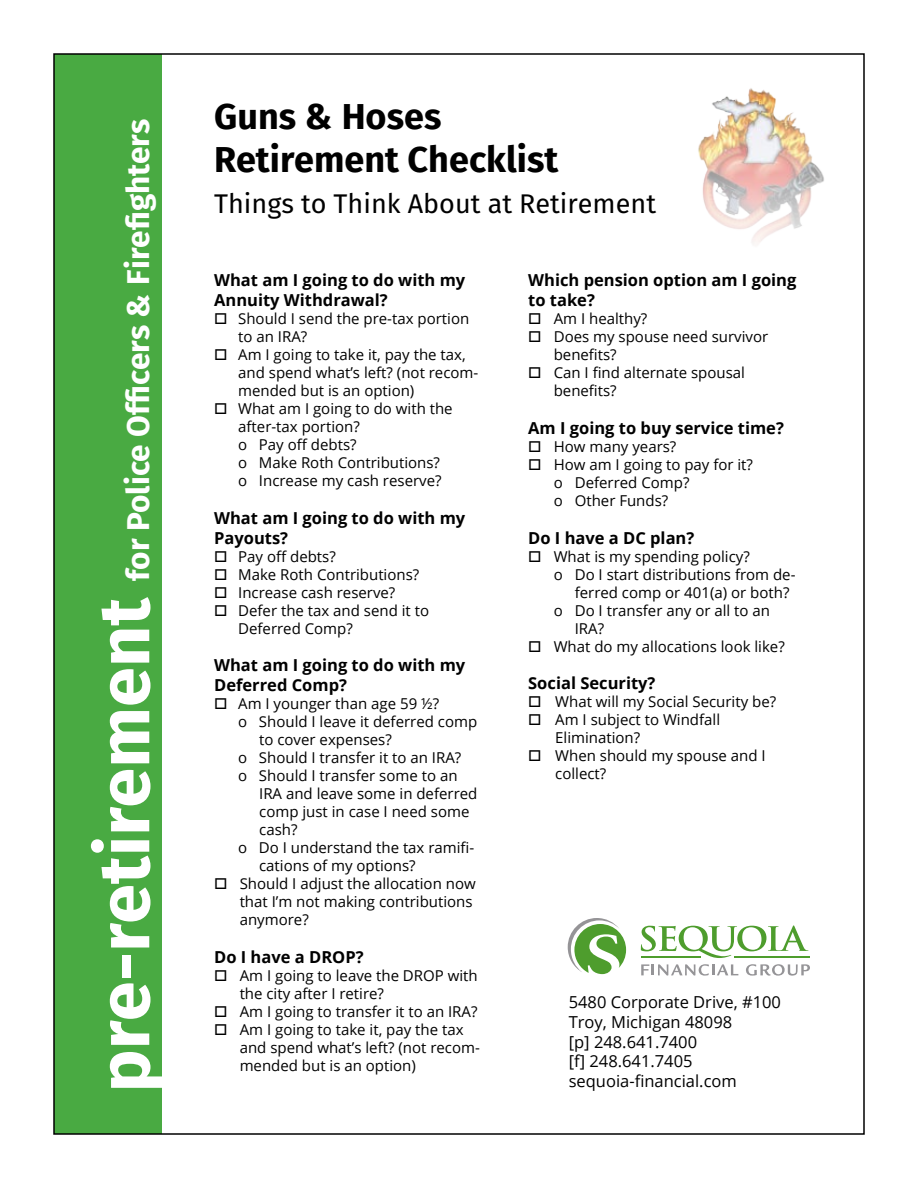
<style>
.page{position:relative;width:918px;height:1188px;background:#fff}
.page>*{position:absolute;margin:0;border:0;box-sizing:border-box;transform-origin:0 0}
.t1{font:700 72px "Fira Sans";color:#fff}
.t2{font:700 36px/43.2px "Fira Sans";color:#000}
.t3{font:700 31.5px "Fira Sans";color:#fff}
.t4{font:27px "Fira Sans";color:#000}
.t5{font:700 16.5px/19.8px "Open Sans";color:#000}
.t6{font:16.5px/19.8px "Open Sans";color:#000}
.t7{font:15px/18px "Open Sans";color:#000}
</style>
<div class="page">
<div style="left:54px;top:54px;width:108px;height:1080px;background:#49aa42"></div>
<img style="left:698px;top:88px;width:126px;height:156px">
<svg style="left:641px;top:925px;width:167px;height:33px"></svg>
<hr style="left:641px;top:956px;width:60px;height:2px;background:#4e9d2d">
<hr style="left:734px;top:956px;width:76px;height:2px;background:#4e9d2d">
<svg style="left:641px;top:964px;width:97px;height:12px"></svg>
<svg style="left:746px;top:964px;width:64px;height:12px"></svg>
<svg style="left:568px;top:918px;width:58px;height:56px"></svg>
<h3 class="t3" style="left:112px;top:581px;width:463px;rotate:-90deg">for Police Officers &amp; Firefighters</h3>
<h1 class="t1" style="left:64px;top:1092px;width:497px;rotate:-90deg">pre-retirement</h1>
<h2 class="t2" style="left:214px;top:92px;width:346px">Guns &amp; Hoses<br>Retirement Checklist</h2>
<h3 class="t4" style="left:214px;top:183px;width:443px">Things to Think About at Retirement</h3>
<p class="t5" style="left:214px;top:270px;width:253px">What am I going to do with my<br>Annuity Withdrawal?</p>
<p class="t7" style="left:238px;top:309px;width:233px;text-indent:-24px">□ Should I send the pre-tax portion to an IRA?</p>
<p class="t7" style="left:238px;top:345px;width:242px;text-indent:-24px">□ Am I going to take it, pay the tax, and spend what’s left? (not recom&shy;mended but is an option)</p>
<p class="t7" style="left:238px;top:399px;width:216px;text-indent:-24px">□ What am I going to do with the after-tax portion?<br>o Pay off debts?<br>o Make Roth Contributions? o Increase my cash reserve?</p>
<p class="t5" style="left:214px;top:508px;width:253px">What am I going to do with my<br>Payouts?</p>
<p class="t7" style="left:214px;top:547px;width:123px">□ Pay off debts?</p>
<p class="t7" style="left:214px;top:565px;width:207px">□ Make Roth Contributions?</p>
<p class="t7" style="left:214px;top:583px;width:183px">□ Increase cash reserve?</p>
<p class="t7" style="left:238px;top:601px;width:192px;text-indent:-24px">□ Defer the tax and send it to<br>Deferred Comp?</p>
<p class="t5" style="left:214px;top:655px;width:253px">What am I going to do with my<br>Deferred Comp?</p>
<p class="t7" style="left:214px;top:694px;width:227px">□ Am I younger than age 59 ½?</p>
<p class="t7" style="left:238px;top:712px;width:241px">o Should I leave it deferred comp</p>
<p class="t7" style="left:259px;top:730px;width:134px">to cover expenses?</p>
<p class="t7" style="left:238px;top:748px;width:225px">o Should I transfer it to an IRA?</p>
<p class="t7" style="left:238px;top:766px;width:221px">o Should I transfer some to an</p>
<p class="t7" style="left:259px;top:784px;width:220px">IRA and leave some in deferred</p>
<p class="t7" style="left:259px;top:802px;width:212px">comp just in case I need some</p>
<p class="t7" style="left:259px;top:820px;width:40px">cash?</p>
<p class="t7" style="left:238px;top:838px;width:238px">o Do I understand the tax ramifi-</p>
<p class="t7" style="left:259px;top:856px;width:158px">cations of my options?</p>
<p class="t7" style="left:240px;top:874px;width:238px;text-indent:-26px">□ Should I adjust the allocation now that I’m not making contributions anymore?</p>
<p class="t5" style="left:214px;top:947px;width:151px">Do I have a DROP?</p>
<p class="t7" style="left:240px;top:966px;width:240px;text-indent:-26px">□ Am I going to leave the DROP with the city after I retire?</p>
<p class="t7" style="left:214px;top:1002px;width:265px">□ Am I going to transfer it to an IRA?</p>
<p class="t7" style="left:240px;top:1020px;width:242px;text-indent:-26px">□ Am I going to take it, pay the tax and spend what’s left? (not recom&shy;mended but is an option)</p>
<p class="t5" style="left:528px;top:270px;width:270px">Which pension option am I going to take?</p>
<p class="t7" style="left:528px;top:309px;width:121px">□ Am I healthy?</p>
<p class="t7" style="left:554px;top:327px;width:216px;text-indent:-26px">□ Does my spouse need survivor benefits?</p>
<p class="t7" style="left:554px;top:363px;width:193px;text-indent:-26px">□ Can I find alternate spousal benefits?</p>
<p class="t5" style="left:528px;top:418px;width:257px">Am I going to buy service time?</p>
<p class="t7" style="left:528px;top:437px;width:150px">□ How many years?</p>
<p class="t7" style="left:554px;top:455px;width:201px;text-indent:-26px">□ How am I going to pay for it? o Deferred Comp?<br>o Other Funds?</p>
<p class="t5" style="left:528px;top:527px;width:168px">Do I have a DC plan?</p>
<p class="t7" style="left:528px;top:547px;width:223px">□ What is my spending policy?</p>
<p class="t7" style="left:554px;top:565px;width:243px">o Do I start distributions from de-</p>
<p class="t7" style="left:575px;top:583px;width:216px">ferred comp or 401(a) or both?</p>
<p class="t7" style="left:554px;top:601px;width:218px">o Do I transfer any or all to an</p>
<p class="t7" style="left:575px;top:619px;width:31px">IRA?</p>
<p class="t7" style="left:528px;top:637px;width:258px">□ What do my allocations look like?</p>
<p class="t5" style="left:528px;top:673px;width:129px">Social Security?</p>
<p class="t7" style="left:528px;top:693px;width:249px">□ What will my Social Security be?</p>
<p class="t7" style="left:555px;top:711px;width:166px;text-indent:-27px">□ Am I subject to Windfall<br>Elimination?</p>
<p class="t7" style="left:555px;top:747px;width:212px;text-indent:-27px">□ When should my spouse and I collect?</p>
<p class="t6" style="left:569px;top:992px;width:214px">5480 Corporate Drive, #100<br>Troy, Michigan 48098<br>[p] 248.641.7400<br>[f] 248.641.7405</p>
<p class="t6" style="left:569px;top:1071px;width:170px">sequoia-financial.com</p>
</div>
